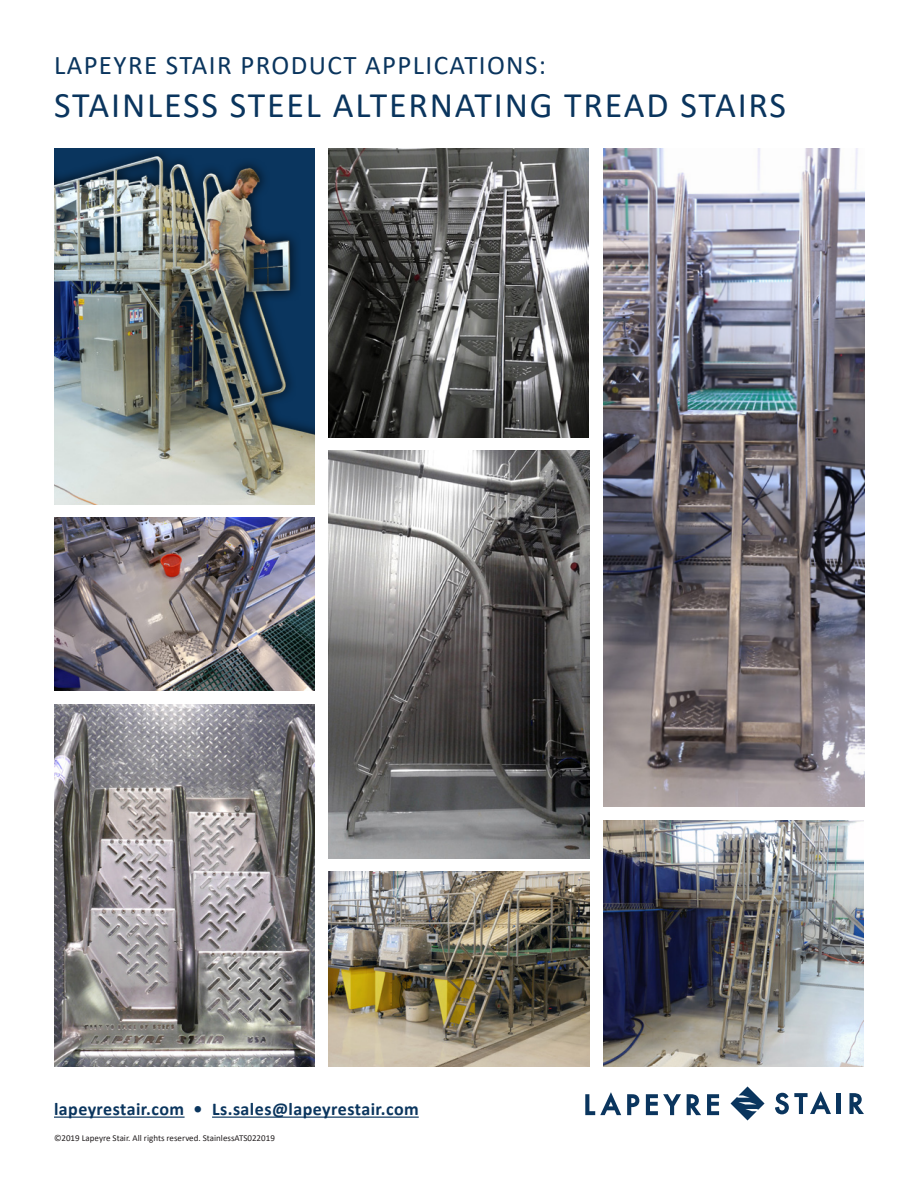
<style>
.page{position:relative;width:918px;height:1188px;background:#fff}
.page>*{position:absolute;margin:0;border:0;box-sizing:border-box;transform-origin:0 0}
.t1{font:36px "Calibri";letter-spacing:.05em;color:#0a355e}
.t2{font:27px "Calibri";letter-spacing:.05em;color:#0a355e}
.t3{font:700 18px "Calibri";letter-spacing:.025em;color:#0a355e}
.t4{font:9px "Calibri";color:#231f20}
</style>
<div class="page">
<hr style="left:54px;top:1117px;width:131px;height:1px;background:#0a355e">
<hr style="left:212px;top:1117px;width:207px;height:1px;background:#0a355e">
<svg style="left:585px;top:1092px;width:36px;height:23px"></svg>
<svg style="left:627px;top:1094px;width:12px;height:21px"></svg>
<svg style="left:646px;top:1094px;width:35px;height:21px"></svg>
<svg style="left:687px;top:1094px;width:14px;height:21px"></svg>
<svg style="left:707px;top:1094px;width:12px;height:21px"></svg>
<svg style="left:731px;top:1086px;width:34px;height:34px"></svg>
<svg style="left:775px;top:1091px;width:56px;height:23px"></svg>
<hr style="left:837px;top:1093px;width:4px;height:21px;background:#0a355e">
<svg style="left:849px;top:1093px;width:15px;height:21px"></svg>
<img style="left:328px;top:872px;width:262px;height:194px">
<img style="left:54px;top:704px;width:261px;height:362px">
<img style="left:328px;top:451px;width:262px;height:407px">
<img style="left:54px;top:518px;width:261px;height:173px">
<img style="left:603px;top:148px;width:261px;height:659px">
<img style="left:54px;top:148px;width:261px;height:356px">
<img style="left:328px;top:148px;width:261px;height:289px">
<img style="left:603px;top:820px;width:261px;height:246px">
<p class="t2" style="left:54px;top:47px;width:493px">LAPEYRE STAIR PRODUCT APPLICATIONS:</p>
<p class="t1" style="left:54px;top:81px;width:733px">STAINLESS STEEL ALTERNATING TREAD STAIRS</p>
<p class="t3" style="left:54px;top:1096px;width:366px">lapeyrestair.com • Ls.sales@lapeyrestair.com</p>
<p class="t4" style="left:54px;top:1132px;width:222px">©2019 Lapeyre Stair. All rights reserved. StainlessATS022019</p>
</div>
